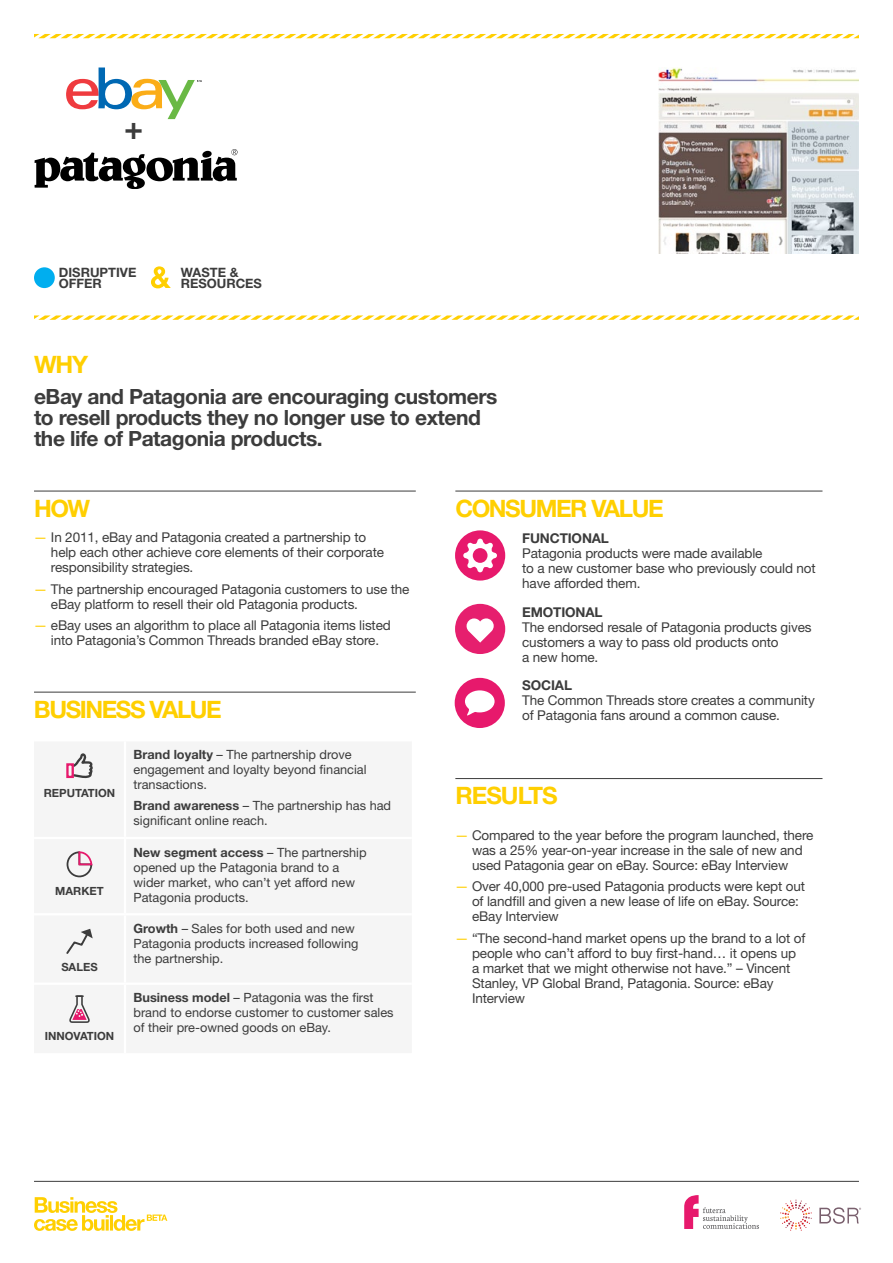
<style>
.page{position:relative;width:893px;height:1263px;background:#fff}
.page>*{position:absolute;margin:0;border:0;box-sizing:border-box;transform-origin:0 0}
.t1{font:700 31.8px "Helvetica Neue";color:#3c3c3c}
.t2{font:700 24px "Helvetica Neue";letter-spacing:-.06em;color:#ffcf01}
.t3{font:700 24px "Helvetica Neue";letter-spacing:-.04em;color:#ffcf01}
.t4{font:700 21px/21px "Helvetica Neue";letter-spacing:-.02em;color:#3c3c3c}
.t5{font:13.5px/15px "Helvetica Neue";letter-spacing:-.01em;color:#3c3c3c}
.t6{font:700 13.5px "Helvetica Neue";letter-spacing:-.01em;color:#3c3c3c}
.t7{font:700 12.9px/11.6px "Helvetica Neue";color:#3c3c3c}
.t8{font:12.75px/15px "Helvetica Neue";color:#3c3c3c}
.t9{font:700 11.25px "Helvetica Neue";color:#3c3c3c}
.s1{color:#ffcf01}
.s2{font-weight:700}
</style>
<div class="page">
<svg style="left:455px;top:678px;width:50px;height:50px"></svg>
<svg style="left:34px;top:1197px;width:133px;height:34px"></svg>
<hr style="left:34px;top:1181px;width:825px;height:1px;background:#3c3c3c">
<svg style="left:780px;top:1199px;width:32px;height:32px"></svg>
<svg style="left:819px;top:1207px;width:42px;height:17px"></svg>
<svg style="left:684px;top:1195px;width:75px;height:34px"></svg>
<div style="left:34px;top:267px;width:21px;height:21px;background:#00aeef;border-radius:50%"></div>
<svg style="left:34px;top:34px;width:825px;height:4px"></svg>
<svg style="left:34px;top:315px;width:825px;height:5px"></svg>
<svg style="left:455px;top:530px;width:50px;height:50px"></svg>
<svg style="left:455px;top:604px;width:50px;height:50px"></svg>
<hr style="left:34px;top:491px;width:382px;height:1px;background:#3c3c3c">
<hr style="left:34px;top:692px;width:382px;height:1px;background:#3c3c3c">
<hr style="left:455px;top:491px;width:367px;height:1px;background:#3c3c3c">
<hr style="left:455px;top:778px;width:367px;height:1px;background:#3c3c3c">
<svg style="left:66px;top:753px;width:27px;height:26px"></svg>
<svg style="left:66px;top:851px;width:27px;height:27px"></svg>
<svg style="left:66px;top:929px;width:27px;height:25px"></svg>
<svg style="left:69px;top:995px;width:21px;height:28px"></svg>
<svg style="left:151px;top:266px;width:20px;height:22px"></svg>
<img style="left:659px;top:68px;width:200px;height:185px">
<svg style="left:66px;top:68px;width:136px;height:51px"></svg>
<svg style="left:35px;top:149px;width:202px;height:40px"></svg>
<h1 class="t1" style="left:124px;top:108px;width:21px">+</h1>
<p class="t7" style="left:59px;top:266px;width:79px">DISRUPTIVE<br>OFFER</p>
<h2 class="t2" style="left:34px;top:349px;width:56px">WHY</h2>
<p class="t7" style="left:181px;top:266px;width:83px">WASTE &amp;<br>RESOURCES</p>
<h3 class="t4" style="left:34px;top:385px;width:465px">eBay and Patagonia are encouraging customers to resell products they no longer use to extend the life of Patagonia products.</h3>
<h2 class="t2" style="left:34px;top:493px;width:58px">HOW</h2>
<p class="t5" style="left:51px;top:530px;width:335px;text-indent:-17px"><span class="s1">—</span> In 2011, eBay and Patagonia created a partnership to help each other achieve core elements of their corporate responsibility strategies.</p>
<p class="t5" style="left:51px;top:581px;width:360px;text-indent:-17px"><span class="s1">—</span> The partnership encouraged Patagonia customers to use the eBay platform to resell their old Patagonia products.</p>
<p class="t5" style="left:34px;top:617px;width:358px;text-align:center"><span class="s1">—</span> eBay uses an algorithm to place all Patagonia items listed into Patagonia’s Common Threads branded eBay store.</p>
<h2 class="t2" style="left:34px;top:694px;width:189px">BUSINESS VALUE</h2>
<p class="t9" style="left:44px;top:786px;width:73px">REPUTATION</p>
<p class="t9" style="left:55px;top:884px;width:50px">MARKET</p>
<p class="t9" style="left:61px;top:960px;width:38px">SALES</p>
<p class="t9" style="left:45px;top:1029px;width:71px">INNOVATION</p>
<p class="t8" style="left:134px;top:747px;width:235px"><span class="s2">Brand loyalty</span> – The partnership drove engagement and loyalty beyond financial transactions.</p>
<p class="t8" style="left:134px;top:798px;width:259px"><span class="s2">Brand awareness</span> – The partnership has had significant online reach.</p>
<p class="t8" style="left:134px;top:844px;width:235px"><span class="s2">New segment access</span> – The partnership opened up the Patagonia brand to a wider market, who can’t yet afford new<br>Patagonia products.</p>
<p class="t8" style="left:134px;top:920px;width:227px"><span class="s2">Growth</span> – Sales for both used and new<br>Patagonia products increased following the partnership.</p>
<p class="t8" style="left:134px;top:990px;width:262px"><span class="s2">Business model</span> – Patagonia was the first brand to endorse customer to customer sales of their pre-owned goods on eBay.</p>
<h2 class="t2" style="left:455px;top:493px;width:210px">CONSUMER VALUE</h2>
<p class="t6" style="left:522px;top:530px;width:88px">FUNCTIONAL</p>
<p class="t5" style="left:522px;top:545px;width:295px">Patagonia products were made available<br>to a new customer base who previously could not have afforded them.</p>
<p class="t6" style="left:522px;top:603px;width:82px">EMOTIONAL</p>
<p class="t5" style="left:522px;top:619px;width:291px">The endorsed resale of Patagonia products gives customers a way to pass old products onto<br>a new home.</p>
<p class="t6" style="left:522px;top:677px;width:51px">SOCIAL</p>
<p class="t5" style="left:522px;top:693px;width:294px">The Common Threads store creates a community of Patagonia fans around a common cause.</p>
<h2 class="t3" style="left:455px;top:781px;width:104px">RESULTS</h2>
<p class="t5" style="left:455px;top:827px;width:360px;text-align:center"><span class="s1">—</span> Compared to the year before the program launched, there was a 25% year-on-year increase in the sale of new and used Patagonia gear on eBay. Source: eBay Interview</p>
<p class="t5" style="left:472px;top:879px;width:335px;text-indent:-17px"><span class="s1">—</span> Over 40,000 pre-used Patagonia products were kept out of landfill and given a new lease of life on eBay. Source: eBay Interview</p>
<p class="t5" style="left:472px;top:930px;width:335px;text-indent:-17px"><span class="s1">—</span> “The second-hand market opens up the brand to a lot of people who can’t afford to buy first-hand… it opens up a market that we might otherwise not have.” – Vincent Stanley, VP Global Brand, Patagonia. Source: eBay Interview</p>
</div>
